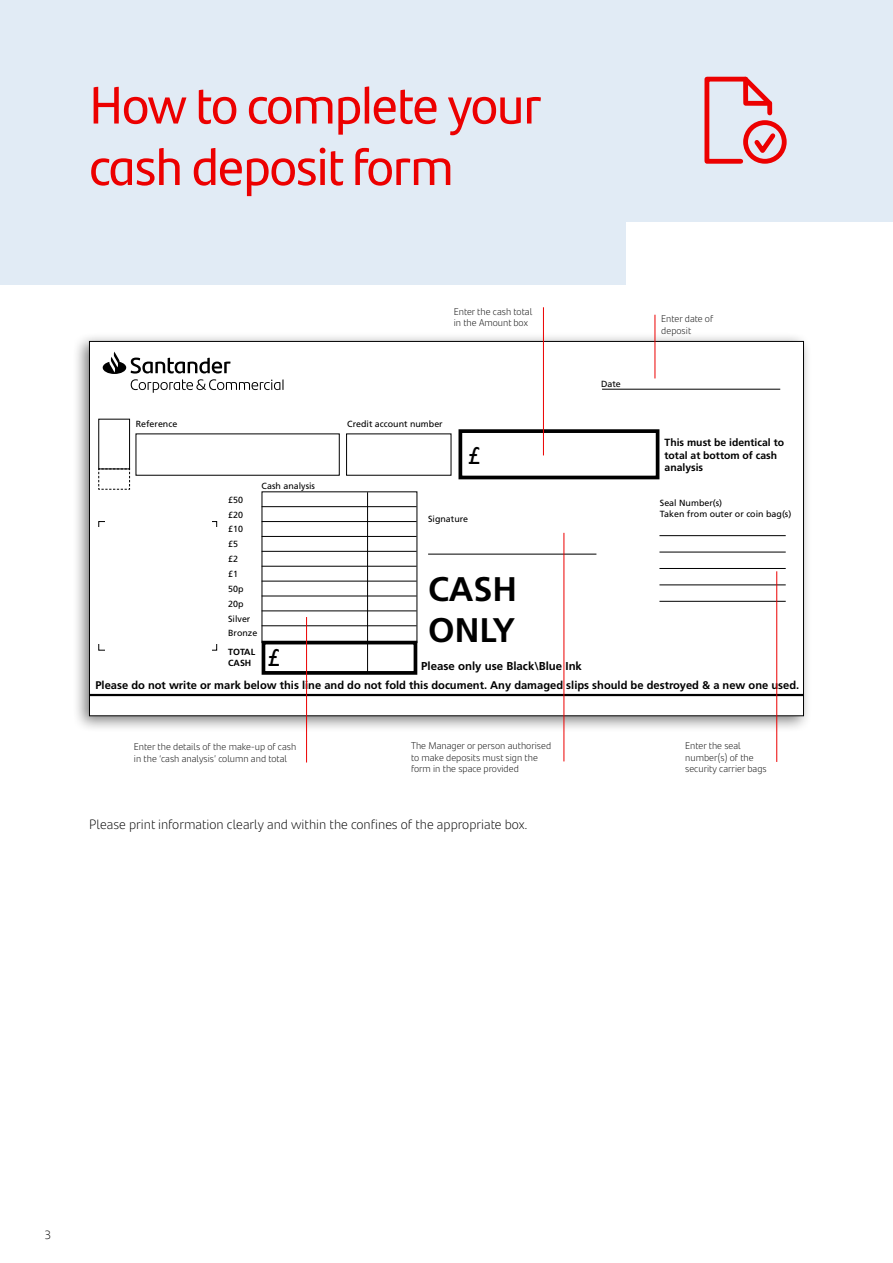
<style>
.page{position:relative;width:893px;height:1263px;background:#fff}
.page>*{position:absolute;margin:0;border:0;box-sizing:border-box;transform-origin:0 0}
.t1{font:52.5px/61.5px "Santander Headline";letter-spacing:-.01em;color:#ec0000}
.t2{font:700 34.2px/41px "Frutiger";color:#000}
.t3{font:26.7px "OCRB10 Pitch BT";color:#000}
.t4{font:300 13.5px "Santander Text";color:#000}
.t5{font:300 12px "Santander Text";color:#000}
.t6{font:700 11.4px "Frutiger";color:#000}
.t7{font:700 11.1px "Frutiger";color:#000}
.t8{font:700 10.35px/12.5px "Frutiger";color:#000}
.t9{font:300 9.75px/11.7px "Santander Text";color:#000}
.t10{font:8.85px/14.9px "Frutiger";color:#000}
.t11{font:700 8.85px/10.6px "Frutiger";color:#000}
</style>
<div class="page">
<div style="left:0;top:0;width:893px;height:221px;background:#e1ebf5"></div>
<div style="left:0;top:0;width:625px;height:285px;background:#e1ebf5"></div>
<div style="left:73px;top:332px;width:740px;height:401px;background:#000;opacity:.5"></div>
<svg style="left:91px;top:343px;width:711px;height:371px"></svg>
<hr style="left:776px;top:571px;width:1px;height:191px;background:#ec0000">
<hr style="left:655px;top:315px;width:1px;height:63px;background:#ec0000">
<hr style="left:543px;top:307px;width:1px;height:148px;background:#ec0000">
<hr style="left:564px;top:533px;width:1px;height:228px;background:#ec0000">
<hr style="left:306px;top:617px;width:1px;height:145px;background:#ec0000">
<div style="left:743px;top:120px;width:44px;height:44px;border:5px solid #ec0000;border-radius:50%"></div>
<svg style="left:704px;top:76px;width:75px;height:88px"></svg>
<h1 class="t1" style="left:90px;top:72px;width:454px">How to complete your cash deposit form</h1>
<p class="t10" style="left:136px;top:416px;width:43px">Reference</p>
<p class="t9" style="left:454px;top:305px;width:80px">Enter the cash total in the Amount box</p>
<p class="t10" style="left:262px;top:478px;width:55px">Cash analysis</p>
<p class="t10" style="left:347px;top:416px;width:97px">Credit account number</p>
<h3 class="t3" style="left:466px;top:444px;width:18px">£</h3>
<p class="t10" style="left:601px;top:376px;width:21px">Date</p>
<p class="t9" style="left:661px;top:312px;width:53px">Enter date of deposit</p>
<p class="t8" style="left:665px;top:436px;width:121px">This must be identical to total at bottom of cash analysis</p>
<p class="t10" style="left:228px;top:492px;width:31px">£50 £20 £10<br>£5<br>£2<br>£1<br>50p<br>20p<br>Silver<br>Bronze</p>
<p class="t10" style="left:660px;top:497px;width:133px;line-height:10.6px">Seal Number(s)<br>Taken from outer or coin bag(s)</p>
<p class="t10" style="left:428px;top:511px;width:42px">Signature</p>
<h2 class="t2" style="left:428px;top:568px;width:91px">CASH<br>ONLY</h2>
<h3 class="t3" style="left:266px;top:646px;width:18px">£</h3>
<p class="t11" style="left:228px;top:647px;width:29px">TOTAL<br>CASH</p>
<p class="t7" style="left:95px;top:679px;width:705px">Please do not write or mark below this line and do not fold this document. Any damaged slips should be destroyed &amp; a new one used.</p>
<p class="t6" style="left:421px;top:659px;width:162px">Please only use Black\Blue Ink</p>
<p class="t9" style="left:134px;top:740px;width:164px">Enter the details of the make-up of cash in the ‘cash analysis’ column and total</p>
<p class="t9" style="left:411px;top:739px;width:142px">The Manager or person authorised to make deposits must sign the form in the space provided</p>
<h3 class="t4" style="left:89px;top:814px;width:440px">Please print information clearly and within the confines of the appropriate box.</h3>
<p class="t9" style="left:685px;top:739px;width:83px">Enter the seal number(s) of the security carrier bags</p>
<p class="t5" style="left:45px;top:1225px;width:8px">3</p>
</div>
